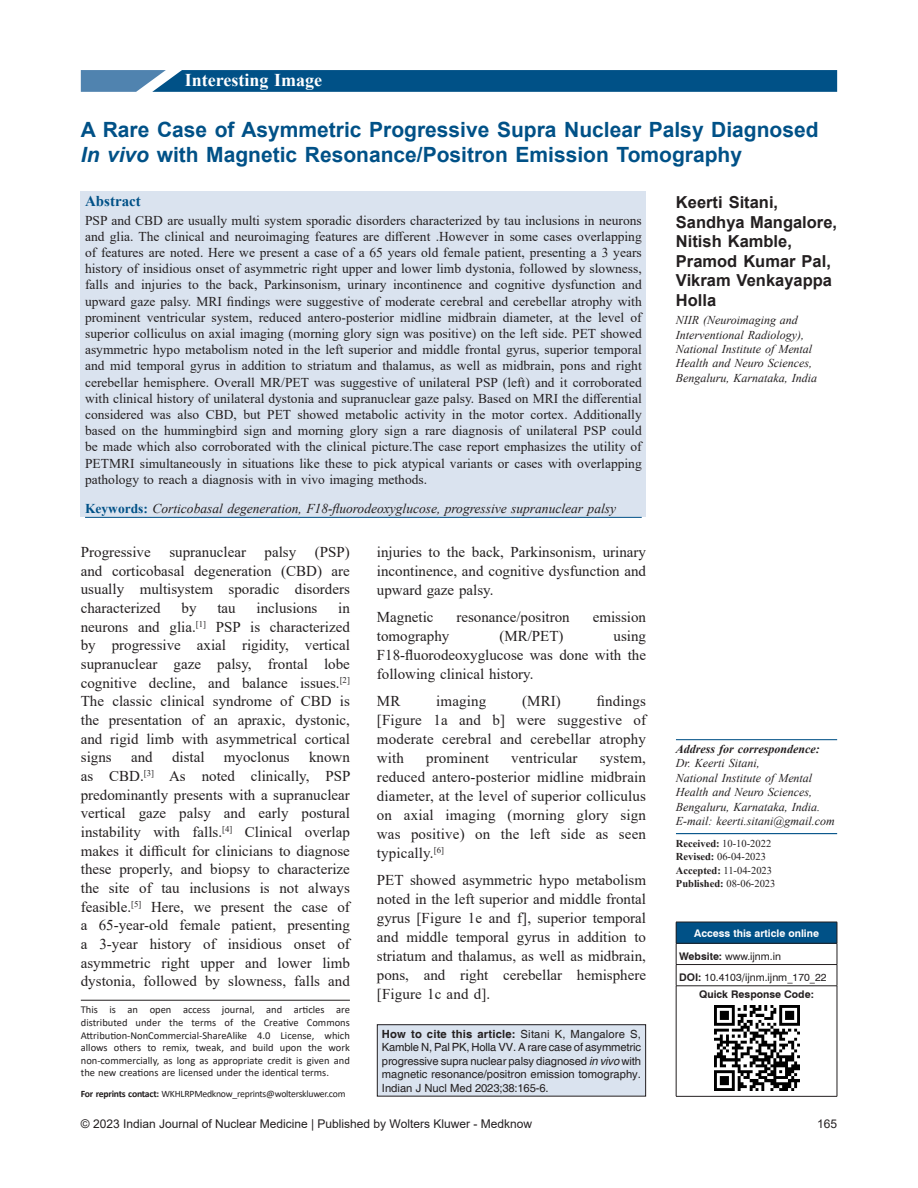
<style>
.page{position:relative;width:918px;height:1188px;background:#fff}
.page>*{position:absolute;margin:0;border:0;box-sizing:border-box;transform-origin:0 0}
.AT{font:700 21px/25.2px "Arial";color:#005187}
.AH{font:700 18px "Times New Roman";color:#fff}
.AU{font:700 16.5px/19.5px "Arial";color:#231f20}
.TX{font:15px/18.6px "Times New Roman";color:#231f20;text-align:justify}
.ABSH{font:700 15px "Times New Roman";color:#005187}
.ABS{font:13.5px/16.2px "Times New Roman";color:#231f20;text-align:justify}
.KWD{font:italic 13.5px "Times New Roman";color:#231f20}
.ADD{font:italic 12px/14.4px "Times New Roman";color:#231f20}
.AFF{font:italic 12px/14.4px "Times New Roman";color:#231f20}
.t1{font:12px "Arial";color:#231f20}
.HTC{font:11.25px/13.5px "Helvetica";color:#231f20;text-align:justify}
.TX-2{font:10.5px/12.6px "Calibri";color:#231f20;text-align:justify}
.HIS{font:10.5px "Times New Roman";color:#231f20}
.DOI{font:10.5px "Swiss 721 BT";color:#231f20}
.ATAO{font:700 10.5px "Swiss 721 BT";color:#fff}
.HIS-2{font:700 10.5px "Times New Roman";color:#231f20}
.Website{font:10.5px "Swiss 721 BT";color:#231f20}
.QRC{font:700 10.5px "Swiss 721 BT";color:#231f20}
.TX-3{font:9.75px "Calibri";letter-spacing:-.025em;color:#231f20}
.s1{font-style:italic}
.s2{font-weight:700;font-style:normal;color:#005187}
.s3{font-weight:700}
.s4{font-weight:400}
</style>
<div class="page">
<hr style="left:676px;top:739px;width:161px;height:1px;background:#005187">
<hr style="left:676px;top:833px;width:161px;height:1px;background:#005187">
<div style="left:676px;top:922px;width:161px;height:21px;background:#005187"></div>
<hr style="left:676px;top:943px;width:161px;height:1px;background:#231f20">
<hr style="left:676px;top:964px;width:161px;height:1px;background:#231f20">
<hr style="left:676px;top:986px;width:161px;height:1px;background:#231f20">
<hr style="left:676px;top:922px;width:161px;height:1px;background:#231f20">
<svg style="left:676px;top:922px;width:1px;height:64px"></svg>
<svg style="left:837px;top:922px;width:1px;height:64px"></svg>
<hr style="left:676px;top:986px;width:1px;height:110px;background:#231f20">
<hr style="left:837px;top:986px;width:1px;height:110px;background:#231f20">
<hr style="left:676px;top:1096px;width:161px;height:1px;background:#231f20">
<img style="left:714px;top:1006px;width:85px;height:85px">
<div style="left:81px;top:192px;width:565px;height:325px;background:#dae3ef"></div>
<hr style="left:85px;top:517px;width:557px;height:1px;background:#005187">
<svg style="left:81px;top:70px;width:756px;height:22px;background:#0f5a8e"></svg>
<div style="left:377px;top:1025px;width:269px;height:71px;background:#dae3ef"></div>
<div style="left:377px;top:1024px;width:269px;height:73px;border:1px solid #231f20"></div>
<hr style="left:81px;top:1000px;width:269px;height:1px;background:#231f20">
<p class="AH" style="left:185px;top:67px;width:139px">Interesting Image</p>
<p class="AT" style="left:81px;top:117px;width:739px">A Rare Case of Asymmetric Progressive Supra Nuclear Palsy Diagnosed<br><span class="s1">In vivo</span> with Magnetic Resonance/Positron Emission Tomography</p>
<p class="ABSH" style="left:85px;top:190px;width:57px">Abstract</p>
<p class="ABS" style="left:85px;top:212px;width:558px">PSP and CBD are usually multi system sporadic disorders characterized by tau inclusions in neurons and glia. The clinical and neuroimaging features are different .However in some cases overlapping of features are noted. Here we present a case of a 65 years old female patient, presenting a 3 years history of insidious onset of asymmetric right upper and lower limb dystonia, followed by slowness, falls and injuries to the back, Parkinsonism, urinary incontinence and cognitive dysfunction and upward gaze palsy. MRI findings were suggestive of moderate cerebral and cerebellar atrophy with prominent ventricular system, reduced antero-posterior midline midbrain diameter, at the level of superior colliculus on axial imaging (morning glory sign was positive) on the left side. PET showed asymmetric hypo metabolism noted in the left superior and middle frontal gyrus, superior temporal and mid temporal gyrus in addition to striatum and thalamus, as well as midbrain, pons and right cerebellar hemisphere. Overall MR/PET was suggestive of unilateral PSP (left) and it corroborated with clinical history of unilateral dystonia and supranuclear gaze palsy. Based on MRI the differential considered was also CBD, but PET showed metabolic activity in the motor cortex. Additionally based on the hummingbird sign and morning glory sign a rare diagnosis of unilateral PSP could be made which also corroborated with the clinical picture.The case report emphasizes the utility of PETMRI simultaneously in situations like these to pick atypical variants or cases with overlapping pathology to reach a diagnosis with in vivo imaging methods.</p>
<p class="KWD" style="left:85px;top:499px;width:533px"><span class="s2">Keywords:</span> Corticobasal degeneration, F18‑fluorodeoxyglucose, progressive supranuclear palsy</p>
<p class="TX" style="left:81px;top:542px;width:271px">Progressive supranuclear palsy (PSP) and corticobasal degeneration (CBD) are usually multisystem sporadic disorders characterized</p>
<p class="TX" style="left:81px;top:598px;width:271px;text-indent:257px">in neurons and glia.<sup>[1]</sup> PSP is characterized by progressive axial rigidity, vertical supranuclear gaze palsy, frontal lobe cognitive decline, and balance issues.<sup>[2] </sup>The classic clinical syndrome of CBD is the presentation of an apraxic, dystonic, and rigid limb with asymmetrical cortical signs</p>
<p class="TX" style="left:182px;top:598px;width:16px">by</p>
<p class="TX" style="left:217px;top:598px;width:20px">tau</p>
<p class="TX" style="left:257px;top:598px;width:62px">inclusions</p>
<p class="TX" style="left:81px;top:748px;width:271px;text-indent:228px">known as CBD.<sup>[3]</sup> As noted clinically, PSP predominantly presents with a supranuclear vertical gaze palsy and early postural instability with falls.<sup>[4]</sup> Clinical overlap makes it difficult for clinicians to diagnose these properly, and biopsy to characterize the site of tau inclusions is not always feasible.<sup>[5]</sup> Here, we present the case of a 65‑year‑old female patient, presenting a 3‑year history of insidious onset of asymmetric right upper and lower limb dystonia, followed by slowness, falls and</p>
<p class="TX" style="left:131px;top:748px;width:23px">and</p>
<p class="TX" style="left:172px;top:748px;width:34px">distal</p>
<p class="TX" style="left:224px;top:748px;width:67px">myoclonus</p>
<p class="TX-2" style="left:81px;top:1003px;width:271px">This is an open access journal, and articles are distributed under the terms of the Creative Commons Attribution‑NonCommercial‑ShareAlike 4.0 License, which allows others to remix, tweak, and build upon the work non‑commercially, as long as appropriate credit is given and the new creations are licensed under the identical terms.</p>
<p class="TX-3" style="left:81px;top:1087px;width:266px"><span class="s3">For reprints contact:</span> WKHLRPMedknow_reprints@wolterskluwer.com</p>
<p class="TX" style="left:377px;top:542px;width:271px">injuries to the back, Parkinsonism, urinary incontinence, and cognitive dysfunction and upward gaze palsy.</p>
<p class="TX" style="left:377px;top:608px;width:58px">Magnetic</p>
<p class="TX" style="left:456px;top:608px;width:115px">resonance/positron</p>
<p class="TX" style="left:593px;top:608px;width:55px">emission</p>
<p class="TX" style="left:377px;top:626px;width:74px">tomography</p>
<p class="TX" style="left:499px;top:626px;width:66px">(MR/PET)</p>
<p class="TX" style="left:377px;top:626px;width:271px;text-indent:237px">using F18‑fluorodeoxyglucose was done with the following clinical history.</p>
<p class="TX" style="left:377px;top:692px;width:25px">MR</p>
<p class="TX" style="left:436px;top:692px;width:52px">imaging</p>
<p class="TX" style="left:522px;top:692px;width:40px">(MRI)</p>
<p class="TX" style="left:377px;top:692px;width:271px;text-indent:220px">findings [Figure 1a and b] were suggestive of moderate cerebral and cerebellar atrophy with</p>
<p class="TX" style="left:426px;top:748px;width:64px">prominent</p>
<p class="TX" style="left:511px;top:748px;width:68px">ventricular</p>
<p class="TX" style="left:377px;top:748px;width:271px;text-indent:223px">system, reduced antero-posterior midline midbrain diameter, at the level of superior colliculus on axial imaging (morning glory sign was positive) on the left side as seen typically.<sup>[6]</sup></p>
<p class="TX" style="left:377px;top:870px;width:271px">PET showed asymmetric hypo metabolism noted in the left superior and middle frontal gyrus [Figure 1e and f], superior temporal and middle temporal gyrus in addition to striatum and thalamus, as well as midbrain, pons, and right cerebellar hemisphere [Figure 1c and d].</p>
<p class="HTC" style="left:382px;top:1027px;width:261px"><span class="s3">How to cite this article:</span> Sitani K, Mangalore S, Kamble N, Pal PK, Holla VV. A rare case of asymmetric progressive supra nuclear palsy diagnosed <span class="s1">in vivo</span> with magnetic resonance/positron emission tomography.<br>Indian J Nucl Med 2023;38:165-6.</p>
<p class="AU" style="left:676px;top:193px;width:163px">Keerti Sitani,<br>Sandhya Mangalore,<br>Nitish Kamble,<br>Pramod Kumar Pal,<br>Vikram Venkayappa<br>Holla</p>
<p class="AFF" style="left:676px;top:313px;width:143px">NIIR (Neuroimaging and<br>Interventional Radiology),<br>National Institute of Mental<br>Health and Neuro Sciences,<br>Bengaluru, Karnataka, India</p>
<p class="ADD" style="left:676px;top:741px;width:160px"><span class="s3">Address for correspondence:<br></span>Dr. Keerti Sitani,<br>National Institute of Mental<br>Health and Neuro Sciences,<br>Bengaluru, Karnataka, India.<br>E‑mail: keerti.sitani@gmail.com</p>
<p class="HIS" style="left:676px;top:836px;width:97px"><span class="s3">Received:</span> 10‑10‑2022</p>
<p class="HIS" style="left:676px;top:850px;width:92px"><span class="s3">Revised:</span> 06‑04‑2023</p>
<p class="HIS" style="left:676px;top:863px;width:98px"><span class="s3">Accepted:</span> 11‑04‑2023</p>
<p class="HIS-2" style="left:676px;top:876px;width:101px">Published: <span class="s4">08-06-2023</span></p>
<p class="ATAO" style="left:694px;top:927px;width:126px">Access this article online</p>
<p class="Website" style="left:679px;top:950px;width:104px"><span class="s3">Website:</span> www.ijnm.in</p>
<p class="DOI" style="left:679px;top:971px;width:149px"><span class="s3">DOI:</span> 10.4103/ijnm.ijnm_170_22</p>
<p class="QRC" style="left:699px;top:988px;width:116px">Quick Response Code:</p>
<p class="t1" style="left:81px;top:1116px;width:453px">© 2023 Indian Journal of Nuclear Medicine | Published by Wolters Kluwer - Medknow</p>
<p class="t1" style="left:817px;top:1116px;width:22px">165</p>
</div>
